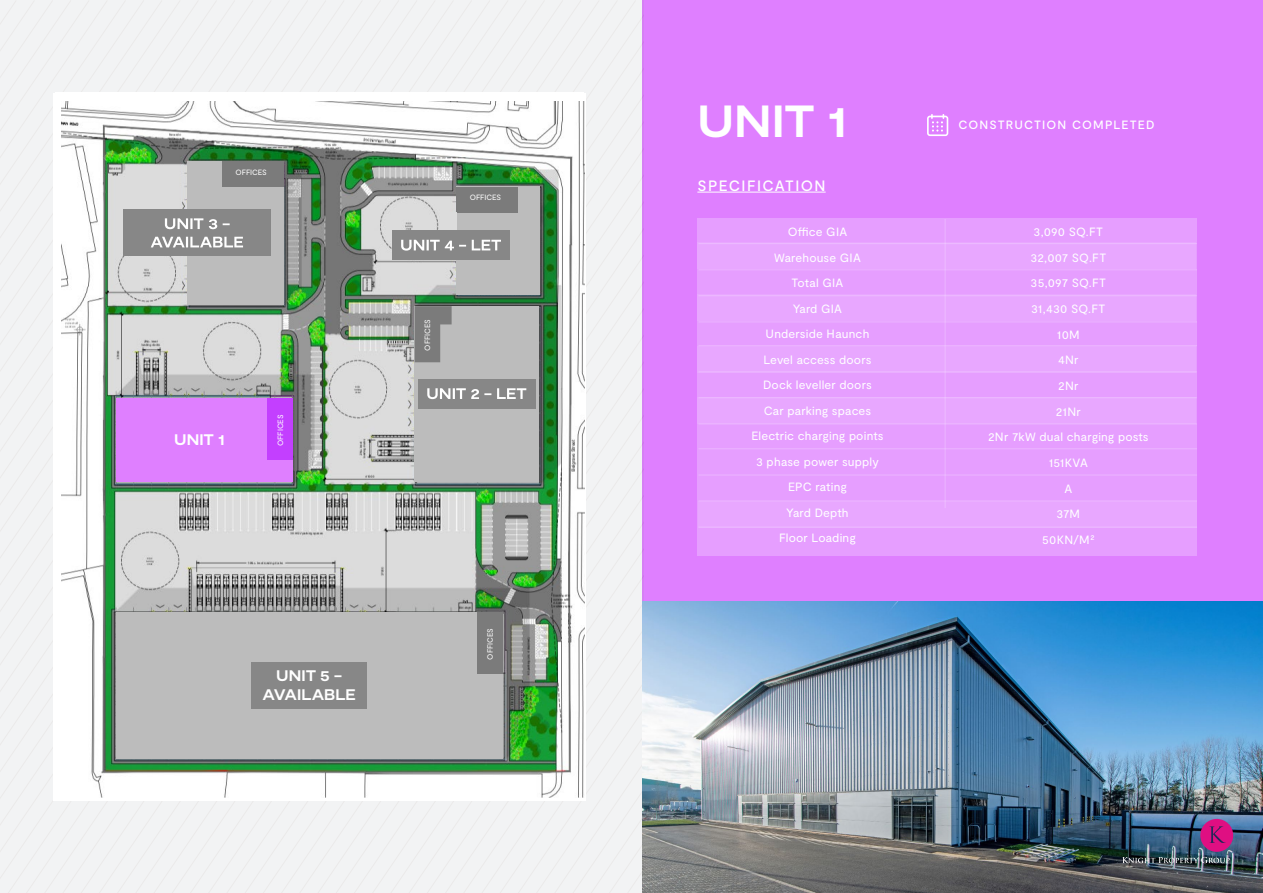
<style>
.page{position:relative;width:1263px;height:893px;background:#fff}
.page>*{position:absolute;margin:0;border:0;box-sizing:border-box;transform-origin:0 0}
.t1{font:700 expanded 45px "Moderat";color:#fff}
.t2{font:700 expanded 15.3px/18.3px "Moderat";color:#fff;text-align:center}
.t3{font:500 15px "Moderat";letter-spacing:.095em;color:#fff}
.t4{font:12px/25.5px "Moderat";letter-spacing:.015em;color:#fff;text-align:center}
.t5{font:500 12px "Moderat";letter-spacing:.09em;color:#fff}
.t6{font:7.65px "Moderat";letter-spacing:-.005em;color:#fff}
</style>
<div class="page">
<div style="left:642px;top:0;width:621px;height:893px;background:#df7fff"></div>
<div style="left:697px;top:218px;width:500px;height:338px;background:#e69eff"></div>
<div style="left:0;top:0;width:643px;height:893px;background:#f2f3f4"></div>
<div style="left:53px;top:94px;width:533px;height:707px;background:#fff"></div>
<img style="left:61px;top:101px;width:523px;height:697px">
<div style="left:187px;top:161px;width:96px;height:144px;background:#bcbcbc"></div>
<div style="left:116px;top:398px;width:177px;height:84px;background:#df7fff"></div>
<div style="left:456px;top:187px;width:83px;height:108px;background:#bcbcbc"></div>
<div style="left:116px;top:612px;width:386px;height:146px;background:#bcbcbc"></div>
<div style="left:414px;top:306px;width:125px;height:176px;background:#bcbcbc"></div>
<div style="left:222px;top:161px;width:61px;height:26px;background:#7b7b7b"></div>
<div style="left:267px;top:398px;width:26px;height:62px;background:#c33fff"></div>
<div style="left:477px;top:612px;width:25px;height:61px;background:#7b7b7b"></div>
<div style="left:456px;top:187px;width:62px;height:25px;background:#7b7b7b"></div>
<hr style="left:945px;top:219px;width:1px;height:289px;background:#fff">
<hr style="left:697px;top:192px;width:129px;height:1px;background:#fff">
<img style="left:642px;top:602px;width:621px;height:291px">
<hr style="left:698px;top:243px;width:499px;height:1px;background:#fff">
<hr style="left:698px;top:345px;width:499px;height:1px;background:#fff">
<hr style="left:698px;top:295px;width:499px;height:1px;background:#fff">
<hr style="left:698px;top:397px;width:499px;height:1px;background:#fff">
<hr style="left:698px;top:449px;width:499px;height:1px;background:#fff">
<hr style="left:698px;top:501px;width:499px;height:1px;background:#fff">
<hr style="left:698px;top:270px;width:499px;height:1px;background:#fff">
<hr style="left:698px;top:372px;width:499px;height:1px;background:#fff">
<hr style="left:698px;top:322px;width:499px;height:1px;background:#fff">
<hr style="left:698px;top:424px;width:499px;height:1px;background:#fff">
<hr style="left:698px;top:475px;width:499px;height:1px;background:#fff">
<hr style="left:698px;top:527px;width:499px;height:1px;background:#fff">
<div style="left:697px;top:243px;width:499px;height:26px;background:#e8a7ff"></div>
<div style="left:697px;top:295px;width:499px;height:26px;background:#e8a7ff"></div>
<div style="left:697px;top:347px;width:499px;height:26px;background:#e8a7ff"></div>
<div style="left:697px;top:398px;width:499px;height:26px;background:#e8a7ff"></div>
<div style="left:699px;top:501px;width:498px;height:26px;background:#e8a7ff"></div>
<div style="left:442px;top:212px;width:14px;height:18px;background:#dcdcdc"></div>
<svg style="left:1122px;top:857px;width:108px;height:6px"></svg>
<div style="left:1200px;top:819px;width:33px;height:33px;background:#df0f82;border-radius:50%"></div>
<svg style="left:1209px;top:826px;width:16px;height:17px"></svg>
<svg style="left:927px;top:114px;width:21px;height:22px"></svg>
<svg style="left:415px;top:306px;width:37px;height:56px"></svg>
<div style="left:418px;top:379px;width:117px;height:30px;background:#878787"></div>
<svg style="left:427px;top:388px;width:99px;height:11px"></svg>
<div style="left:392px;top:230px;width:118px;height:30px;background:#878787"></div>
<svg style="left:401px;top:240px;width:100px;height:11px"></svg>
<div style="left:252px;top:662px;width:115px;height:46px;background:#878787"></div>
<div style="left:123px;top:209px;width:148px;height:47px;background:#878787"></div>
<svg style="left:151px;top:237px;width:92px;height:10px"></svg>
<svg style="left:165px;top:218px;width:65px;height:11px"></svg>
<p class="t6" style="left:236px;top:168px;width:33px">OFFICES</p>
<p class="t2" style="left:174px;top:431px;width:52px">UNIT 1</p>
<p class="t6" style="left:276px;top:446px;width:33px;rotate:-90deg">OFFICES</p>
<p class="t6" style="left:470px;top:193px;width:33px">OFFICES</p>
<p class="t6" style="left:423px;top:351px;width:33px;rotate:-90deg">OFFICES</p>
<p class="t2" style="left:262px;top:668px;width:95px">UNIT 5 -<br>AVAILABLE</p>
<p class="t6" style="left:486px;top:660px;width:33px;rotate:-90deg">OFFICES</p>
<h1 class="t1" style="left:697px;top:95px;width:150px">UNIT 1</h1>
<p class="t3" style="left:697px;top:177px;width:130px">SPECIFICATION</p>
<p class="t5" style="left:958px;top:118px;width:198px">CONSTRUCTION COMPLETED</p>
<p class="t4" style="left:751px;top:219px;width:134px">Office GIA<br>Warehouse GIA<br>Total GIA<br>Yard GIA<br>Underside Haunch<br>Level access doors<br>Dock leveller doors<br>Car parking spaces<br>Electric charging points<br>3 phase power supply<br>EPC rating<br>Yard Depth<br>Floor Loading</p>
<p class="t4" style="left:988px;top:219px;width:162px">3,090 SQ.FT<br>32,007 SQ.FT<br>35,097 SQ.FT<br>31,430 SQ.FT<br>10M<br>4Nr<br>2Nr<br>21Nr<br>2Nr 7kW dual charging posts<br>151KVA<br>A<br>37M<br>50KN/M²</p>
</div>
